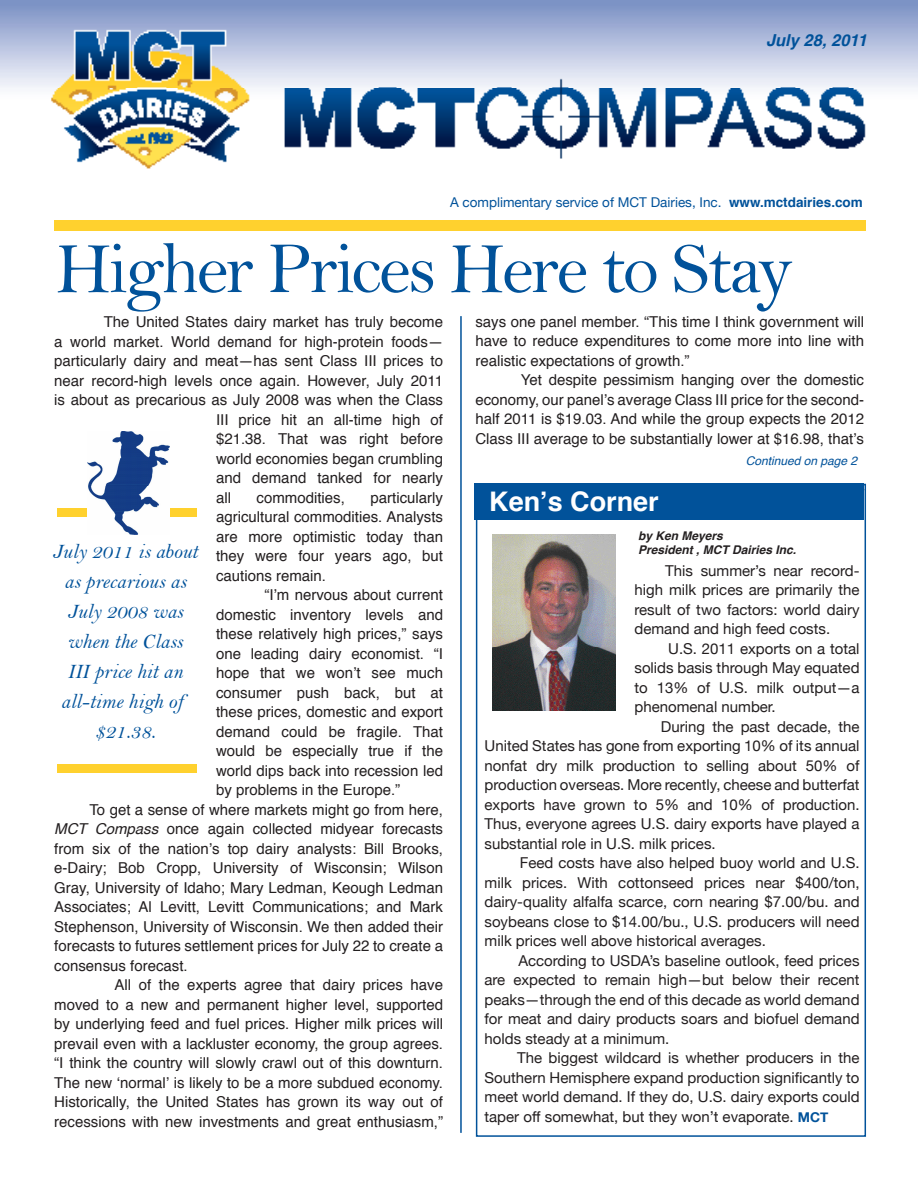
<style>
.page{position:relative;width:918px;height:1188px;background:#fff}
.page>*{position:absolute;margin:0;border:0;box-sizing:border-box;transform-origin:0 0}
.t1{font:73.5px "Bell";letter-spacing:-.04em;color:#01529a}
.t2{font:700 27px "Helvetica";color:#fff}
.t3{font:21px/30px "Bell MT Italic";color:#01529a;text-align:center}
.t4{font:italic 700 16.5px "Helvetica";color:#01529a}
.t5{font:15px/19.5px "Helvetica";color:#231f20;text-align:justify}
.t6{font:15px/19.5px "Helvetica Neue";color:#231f20;text-align:justify}
.t7{font:13.5px "Helvetica Neue";color:#01529a}
.t8{font:italic 700 12px/14.4px "Helvetica";color:#231f20}
.t9{font:italic 12px "Helvetica";color:#01529a}
.s1{font-family:"Helvetica";font-weight:700}
.s2{font-style:italic}
.s3{font-weight:700;font-size:13.5px;color:#01529a}
</style>
<div class="page">
<img style="left:0;top:0;width:918px;height:169px">
<div style="left:57px;top:508px;width:139px;height:9px;background:#ffd12e"></div>
<div style="left:57px;top:764px;width:139px;height:9px;background:#ffd12e"></div>
<img style="left:492px;top:535px;width:123px;height:175px">
<div style="left:475px;top:483px;width:389px;height:37px;background:#01529a"></div>
<hr style="left:460px;top:316px;width:2px;height:817px;background:#01529a">
<img style="left:87px;top:431px;width:83px;height:104px">
<div style="left:54px;top:220px;width:811px;height:10px;background:#ffd12e"></div>
<p class="t4" style="left:766px;top:27px;width:102px">July 28, 2011</p>
<p class="t7" style="left:450px;top:194px;width:414px">A complimentary service of MCT Dairies, Inc. <span class="s1">www.mctdairies.com</span></p>
<h1 class="t1" style="left:56px;top:225px;width:739px">Higher Prices Here to Stay</h1>
<p class="t5" style="left:475px;top:312px;width:390px">says one panel member. “This time I think government will have to reduce expenditures to come more into line with realistic expectations of growth.”</p>
<p class="t5" style="left:475px;top:371px;width:390px;text-indent:46px">Yet despite pessimism hanging over the domestic economy, our panel’s average Class III price for the second&shy;half 2011 is $19.03. And while the group expects the 2012<br>Class III average to be substantially lower at $16.98, that’s</p>
<p class="t5" style="left:104px;top:313px;width:341px">The United States dairy market has truly become</p>
<p class="t5" style="left:54px;top:332px;width:390px">a world market. World demand for high-protein foods—</p>
<p class="t5" style="left:54px;top:352px;width:390px">particularly dairy and meat—has sent Class III prices to</p>
<p class="t5" style="left:54px;top:371px;width:390px">near record-high levels once again. However, July 2011</p>
<p class="t5" style="left:54px;top:391px;width:390px">is about as precarious as July 2008 was when the Class</p>
<p class="t5" style="left:216px;top:410px;width:229px">III price hit an all-time high of</p>
<p class="t5" style="left:216px;top:430px;width:229px">$21.38. That was right before</p>
<p class="t5" style="left:216px;top:449px;width:229px">world economies began crumbling</p>
<p class="t5" style="left:216px;top:469px;width:229px">and demand tanked for nearly</p>
<p class="t5" style="left:216px;top:488px;width:16px">all</p>
<p class="t5" style="left:257px;top:488px;width:90px">commodities,</p>
<p class="t9" style="left:746px;top:452px;width:113px">Continued on page 2</p>
<h2 class="t2" style="left:489px;top:480px;width:171px">Ken’s Corner</h2>
<p class="t5" style="left:216px;top:488px;width:229px;text-indent:155px">particularly agricultural commodities. Analysts are more optimistic today than they were four years ago, but cautions remain.</p>
<p class="t5" style="left:264px;top:586px;width:180px">“I’m nervous about current</p>
<p class="t5" style="left:216px;top:605px;width:229px">domestic inventory levels and</p>
<p class="t5" style="left:216px;top:625px;width:229px">these relatively high prices,” says</p>
<p class="t5" style="left:216px;top:644px;width:229px">one leading dairy economist. “I</p>
<p class="t5" style="left:216px;top:664px;width:229px">hope that we won’t see much</p>
<p class="t5" style="left:216px;top:683px;width:229px">consumer push back, but at</p>
<p class="t5" style="left:216px;top:703px;width:229px">these prices, domestic and export</p>
<p class="t5" style="left:216px;top:722px;width:229px">demand could be fragile. That</p>
<p class="t5" style="left:216px;top:742px;width:229px">would be especially true if the</p>
<p class="t5" style="left:216px;top:761px;width:229px">world dips back into recession led</p>
<p class="t5" style="left:216px;top:781px;width:186px">by problems in the Europe.”</p>
<p class="t5" style="left:89px;top:800px;width:355px">To get a sense of where markets might go from here,</p>
<p class="t5" style="left:54px;top:820px;width:390px"><span class="s2">MCT Compass</span> once again collected midyear forecasts</p>
<p class="t5" style="left:54px;top:839px;width:390px">from six of the nation’s top dairy analysts: Bill Brooks,</p>
<p class="t5" style="left:54px;top:859px;width:390px">e-Dairy; Bob Cropp, University of Wisconsin; Wilson</p>
<p class="t5" style="left:54px;top:878px;width:390px">Gray, University of Idaho; Mary Ledman, Keough Ledman</p>
<p class="t5" style="left:54px;top:898px;width:390px">Associates; Al Levitt, Levitt Communications; and Mark</p>
<p class="t5" style="left:54px;top:917px;width:390px">Stephenson, University of Wisconsin. We then added their</p>
<p class="t5" style="left:54px;top:937px;width:390px">forecasts to futures settlement prices for July 22 to create a</p>
<p class="t5" style="left:54px;top:956px;width:135px">consensus forecast.</p>
<p class="t5" style="left:114px;top:976px;width:330px">All of the experts agree that dairy prices have</p>
<p class="t5" style="left:54px;top:995px;width:390px">moved to a new and permanent higher level, supported</p>
<p class="t5" style="left:54px;top:1015px;width:390px">by underlying feed and fuel prices. Higher milk prices will</p>
<p class="t5" style="left:54px;top:1034px;width:390px">prevail even with a lackluster economy, the group agrees.</p>
<p class="t5" style="left:54px;top:1054px;width:390px">“I think the country will slowly crawl out of this downturn.</p>
<p class="t5" style="left:54px;top:1073px;width:390px">The new ‘normal’ is likely to be a more subdued economy.</p>
<p class="t5" style="left:54px;top:1093px;width:390px">Historically, the United States has grown its way out of</p>
<p class="t5" style="left:54px;top:1112px;width:390px">recessions with new investments and great enthusiasm,”</p>
<p class="t8" style="left:638px;top:529px;width:160px">by Ken Meyers<br>President , MCT Dairies Inc.</p>
<h3 class="t3" style="left:53px;top:536px;width:147px">July 2011 is about as precarious as<br>July 2008 was when the Class<br>III price hit an all-time high of $21.38.</h3>
<p class="t6" style="left:635px;top:560px;width:227px;text-indent:31px">This summer’s near record&shy;high milk prices are primarily the result of two factors: world dairy demand and high feed costs.</p>
<p class="t6" style="left:635px;top:638px;width:227px;text-indent:34px">U.S. 2011 exports on a total solids basis through May equated to 13% of U.S. milk output—a phenomenal number.</p>
<p class="t6" style="left:485px;top:716px;width:377px;text-indent:176px">During the past decade, the United States has gone from exporting 10% of its annual nonfat dry milk production to selling about 50% of production overseas. More recently, cheese and butterfat exports have grown to 5% and 10% of production.<br>Thus, everyone agrees U.S. dairy exports have played a substantial role in U.S. milk prices.</p>
<p class="t6" style="left:485px;top:853px;width:377px;text-indent:35px">Feed costs have also helped buoy world and U.S. milk prices. With cottonseed prices near $400/ton, dairy-quality alfalfa scarce, corn nearing $7.00/bu. and soybeans close to $14.00/bu., U.S. producers will need milk prices well above historical averages.</p>
<p class="t6" style="left:485px;top:950px;width:377px;text-indent:34px">According to USDA’s baseline outlook, feed prices are expected to remain high—but below their recent peaks—through the end of this decade as world demand for meat and dairy products soars and biofuel demand holds steady at a minimum.</p>
<p class="t6" style="left:485px;top:1048px;width:377px;text-indent:33px">The biggest wildcard is whether producers in the Southern Hemisphere expand production significantly to meet world demand. If they do, U.S. dairy exports could taper off somewhat, but they won’t evaporate. <span class="s3">MCT</span></p>
</div>
